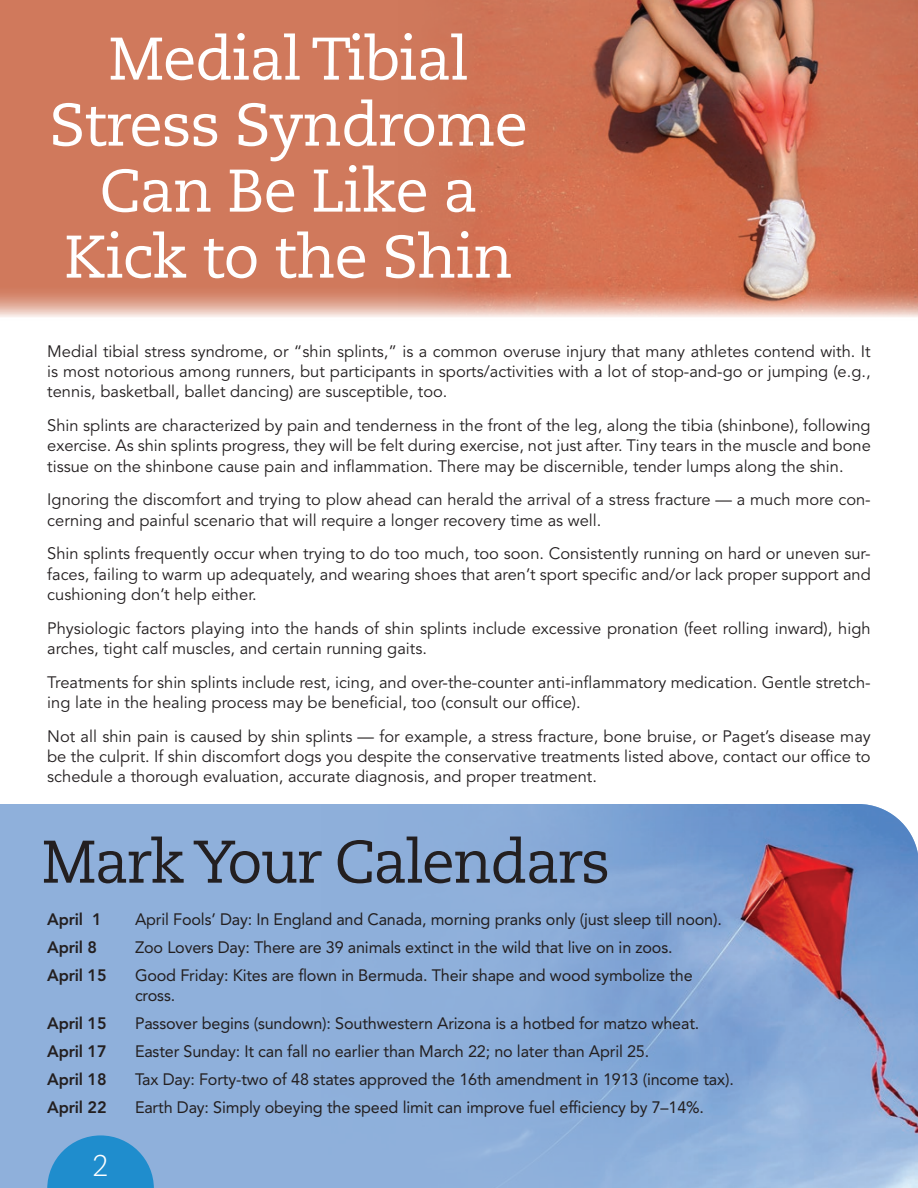
<style>
.page{position:relative;width:918px;height:1188px;background:#fff}
.page>*{position:absolute;margin:0;border:0;box-sizing:border-box;transform-origin:0 0}
.t1{font:60px/66px "Caecilia LT Std";letter-spacing:-.02em;color:#fff;text-align:center}
.t2{font:60px "Caecilia LT Std";letter-spacing:-.03em;color:#231f20}
.t3{font:300 30px "Caecilia LT Std";color:#fff}
.t4{font:16.5px/20.2px "Avenir LT Std";color:#231f20;text-align:justify}
.t5{font:16.5px/19.5px "Avenir LT Std";letter-spacing:-.01em;color:#231f20}
.t6{font:800 16.5px "Avenir LT Std";letter-spacing:-.01em;color:#231f20}
</style>
<div class="page">
<div style="left:0;top:804px;width:296px;height:384px;background:#8fb0db"></div>
<img style="left:296px;top:804px;width:622px;height:384px">
<div style="left:0;top:0;width:918px;height:324px;background:#d0795c"></div>
<img style="left:457px;top:0;width:461px;height:284px">
<svg style="left:47px;top:1135px;width:107px;height:53px;background:#3894d0"></svg>
<svg style="left:0;top:284px;width:918px;height:40px"></svg>
<h1 class="t1" style="left:49px;top:27px;width:480px">Medial Tibial<br>Stress Syndrome<br>Can Be Like a<br>Kick to the Shin</h1>
<p class="t4" style="left:47px;top:342px;width:825px">Medial tibial stress syndrome, or “shin splints,” is a common overuse injury that many athletes contend with. It is most notorious among runners, but participants in sports/activities with a lot of stop-and-go or jumping (e.g., tennis, basketball, ballet dancing) are susceptible, too.</p>
<p class="t4" style="left:47px;top:416px;width:825px">Shin splints are characterized by pain and tenderness in the front of the leg, along the tibia (shinbone), following exercise. As shin splints progress, they will be felt during exercise, not just after. Tiny tears in the muscle and bone tissue on the shinbone cause pain and inflammation. There may be discernible, tender lumps along the shin.</p>
<p class="t4" style="left:47px;top:490px;width:825px">Ignoring the discomfort and trying to plow ahead can herald the arrival of a stress fracture — a much more con&shy;cerning and painful scenario that will require a longer recovery time as well.</p>
<p class="t4" style="left:47px;top:544px;width:825px">Shin splints frequently occur when trying to do too much, too soon. Consistently running on hard or uneven sur&shy;faces, failing to warm up adequately, and wearing shoes that aren’t sport specific and/or lack proper support and cushioning don’t help either.</p>
<p class="t4" style="left:47px;top:618px;width:825px">Physiologic factors playing into the hands of shin splints include excessive pronation (feet rolling inward), high arches, tight calf muscles, and certain running gaits.</p>
<p class="t4" style="left:47px;top:672px;width:825px">Treatments for shin splints include rest, icing, and over-the-counter anti-inflammatory medication. Gentle stretch&shy;ing late in the healing process may be beneficial, too (consult our office).</p>
<p class="t4" style="left:47px;top:726px;width:825px">Not all shin pain is caused by shin splints — for example, a stress fracture, bone bruise, or Paget’s disease may be the culprit. If shin discomfort dogs you despite the conservative treatments listed above, contact our office to schedule a thorough evaluation, accurate diagnosis, and proper treatment.</p>
<h1 class="t2" style="left:42px;top:827px;width:570px">Mark Your Calendars</h1>
<p class="t6" style="left:47px;top:910px;width:56px">April 1</p>
<p class="t5" style="left:135px;top:910px;width:588px">April Fools’ Day: In England and Canada, morning pranks only (just sleep till noon).</p>
<p class="t6" style="left:47px;top:938px;width:51px">April 8</p>
<p class="t5" style="left:135px;top:938px;width:539px">Zoo Lovers Day: There are 39 animals extinct in the wild that live on in zoos.</p>
<p class="t6" style="left:47px;top:966px;width:61px">April 15</p>
<p class="t5" style="left:135px;top:966px;width:559px">Good Friday: Kites are flown in Bermuda. Their shape and wood symbolize the cross.</p>
<p class="t6" style="left:47px;top:1014px;width:61px">April 15</p>
<p class="t5" style="left:135px;top:1014px;width:566px">Passover begins (sundown): Southwestern Arizona is a hotbed for matzo wheat.</p>
<p class="t6" style="left:47px;top:1042px;width:61px">April 17</p>
<p class="t5" style="left:135px;top:1042px;width:516px">Easter Sunday: It can fall no earlier than March 22; no later than April 25.</p>
<p class="t6" style="left:47px;top:1070px;width:61px">April 18</p>
<p class="t5" style="left:135px;top:1070px;width:600px">Tax Day: Forty-two of 48 states approved the 16th amendment in 1913 (income tax).</p>
<p class="t6" style="left:47px;top:1098px;width:61px">April 22</p>
<p class="t5" style="left:135px;top:1098px;width:571px">Earth Day: Simply obeying the speed limit can improve fuel efficiency by 7–14%.</p>
<h2 class="t3" style="left:92px;top:1149px;width:18px">2</h2>
</div>
